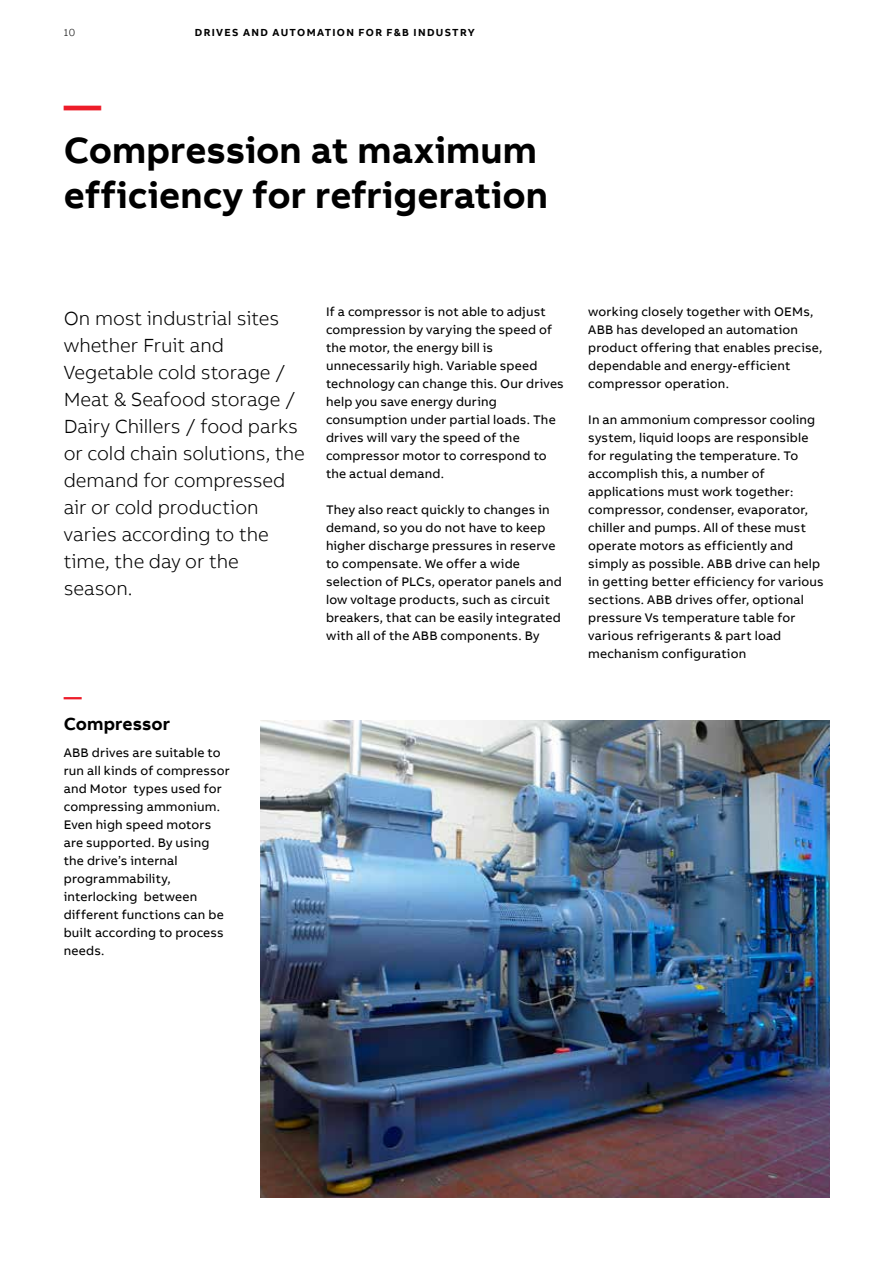
<style>
.page{position:relative;width:893px;height:1263px;background:#fff}
.page>*{position:absolute;margin:0;border:0;box-sizing:border-box;transform-origin:0 0}
.t1{font:700 37.5px/45px "AB Bvoice";color:#000}
.t2{font:700 37.5px "AB Bvoice";color:#ed1c29}
.t3{font:300 19.5px/27px "AB Bvoice";letter-spacing:-.005em;color:#000}
.t4{font:700 18px "AB Bvoice";letter-spacing:.005em;color:#000}
.t5{font:700 18px "AB Bvoice";color:#ed1c29}
.t6{font:12.75px/18px "AB Bvoice";letter-spacing:.015em;color:#000}
.t7{font:700 10.5px "AB Bvoice";letter-spacing:.125em;color:#000}
.t8{font:300 10.5px "AB Bvoice";color:#000}
</style>
<div class="page">
<img style="left:260px;top:721px;width:569px;height:477px">
<hr style="left:892px;top:397px;width:1px;height:866px;background:#80bcff">
<p class="t8" style="left:64px;top:26px;width:13px">10</p>
<p class="t7" style="left:195px;top:25px;width:281px">DRIVES AND AUTOMATION FOR F&amp;B INDUSTRY</p>
<h1 class="t2" style="left:64px;top:81px;width:39px">—</h1>
<h1 class="t1" style="left:64px;top:128px;width:486px">Compression at maximum efficiency for refrigeration</h1>
<p class="t3" style="left:64px;top:305px;width:242px">On most industrial sites whether Fruit and<br>Vegetable cold storage /<br>Meat &amp; Seafood storage /<br>Dairy Chillers / food parks or cold chain solutions, the demand for compressed air or cold production varies according to the time, the day or the season.</p>
<h3 class="t5" style="left:64px;top:685px;width:19px">—</h3>
<h3 class="t4" style="left:64px;top:712px;width:108px">Compressor</h3>
<p class="t6" style="left:64px;top:744px;width:168px">ABB drives are suitable to run all kinds of compressor and Motor types used for compressing ammonium.<br>Even high speed motors are supported. By using the drive’s internal programmability, interlocking between different functions can be built according to process needs.</p>
<p class="t6" style="left:326px;top:303px;width:239px">If a compressor is not able to adjust compression by varying the speed of the motor, the energy bill is unnecessarily high. Variable speed technology can change this. Our drives help you save energy during consumption under partial loads. The drives will vary the speed of the compressor motor to correspond to the actual demand.</p>
<p class="t6" style="left:326px;top:501px;width:237px">They also react quickly to changes in demand, so you do not have to keep higher discharge pressures in reserve to compensate. We offer a wide selection of PLCs, operator panels and low voltage products, such as circuit breakers, that can be easily integrated with all of the ABB components. By</p>
<p class="t6" style="left:588px;top:303px;width:236px">working closely together with OEMs, ABB has developed an automation product offering that enables precise, dependable and energy-efficient compressor operation.</p>
<p class="t6" style="left:588px;top:411px;width:237px">In an ammonium compressor cooling system, liquid loops are responsible for regulating the temperature. To accomplish this, a number of applications must work together: compressor, condenser, evaporator, chiller and pumps. All of these must operate motors as efficiently and simply as possible. ABB drive can help in getting better efficiency for various sections. ABB drives offer, optional pressure Vs temperature table for various refrigerants &amp; part load mechanism configuration</p>
</div>
